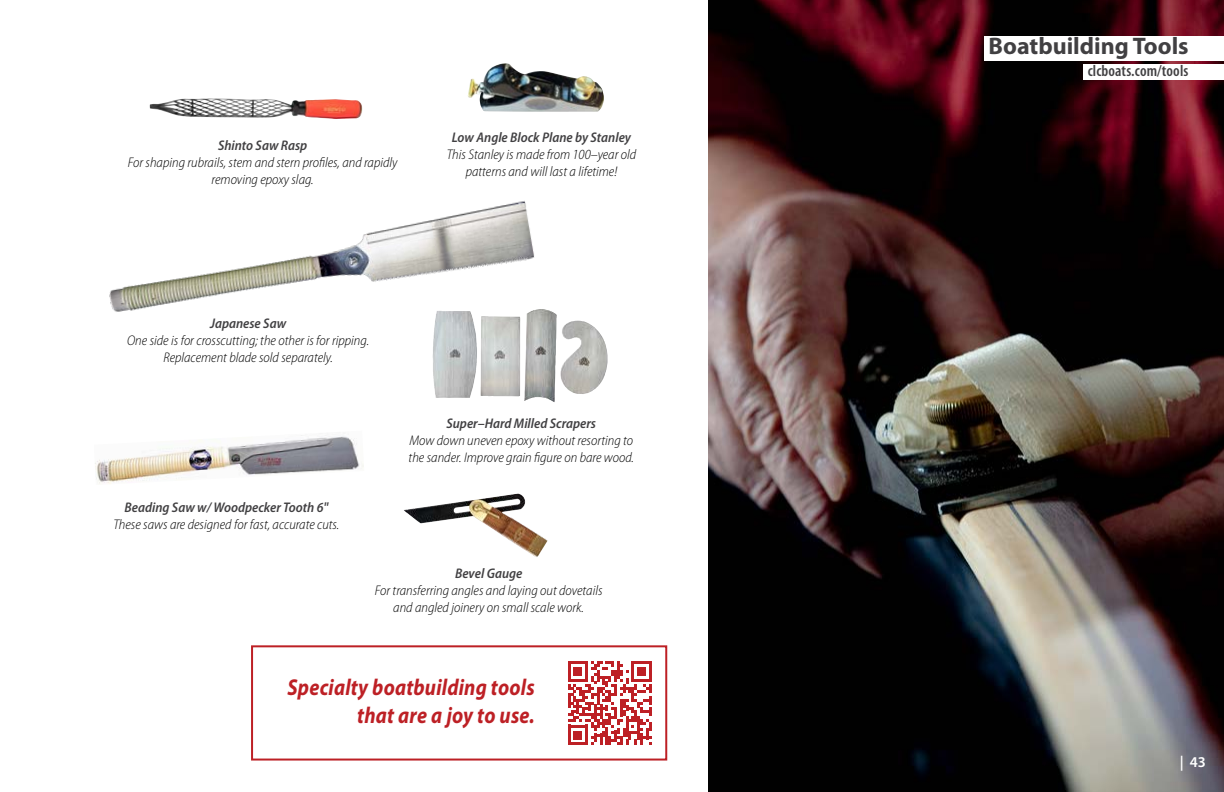
<style>
.page{position:relative;width:1224px;height:792px;background:#fff}
.page>*{position:absolute;margin:0;border:0;box-sizing:border-box;transform-origin:0 0}
.t1{font:700 24px "Myriad Pro";color:#414042}
.t2{font:italic 700 23px/28px "Myriad Pro";letter-spacing:.01em;color:#bd2025;text-align:right;scale:.87 1}
.t3{font:600 condensed 16px "Myriad Pro";letter-spacing:.01em;color:#414042}
.t4{font:600 15px "Myriad Pro";color:#fff}
.t5{font:italic 300 semi-condensed 14px/17px "Myriad Pro";color:#000;text-align:center}
.t6{font:italic 600 semi-condensed 14px "Myriad Pro";color:#414042}
</style>
<div class="page">
<img style="left:708px;top:0;width:516px;height:792px">
<img style="left:109px;top:201px;width:425px;height:111px">
<img style="left:432px;top:309px;width:141px;height:93px">
<img style="left:468px;top:63px;width:136px;height:49px">
<img style="left:150px;top:98px;width:212px;height:21px">
<img style="left:404px;top:494px;width:144px;height:63px">
<img style="left:95px;top:435px;width:269px;height:49px">
<div style="left:984px;top:36px;width:240px;height:24px;background:#fff"></div>
<div style="left:1083px;top:64px;width:141px;height:16px;background:#fff"></div>
<div style="left:251px;top:645px;width:416px;height:116px;border:2px solid #bd2025"></div>
<svg style="left:568px;top:661px;width:84px;height:84px"></svg>
<p class="t6" style="left:218px;top:138px;width:91px">Shinto Saw Rasp</p>
<p class="t5" style="left:128px;top:154px;width:271px">For shaping rubrails, stem and stern profiles, and rapidly removing epoxy slag.</p>
<p class="t6" style="left:452px;top:130px;width:181px">Low Angle Block Plane by Stanley</p>
<p class="t5" style="left:447px;top:146px;width:191px">This Stanley is made from 100–year old patterns and will last a lifetime!</p>
<p class="t6" style="left:210px;top:316px;width:78px">Japanese Saw</p>
<p class="t5" style="left:127px;top:333px;width:244px">One side is for crosscutting; the other is for ripping.<br>Replacement blade sold separately.</p>
<p class="t6" style="left:125px;top:500px;width:205px">Beading Saw w/ Woodpecker Tooth 6"</p>
<p class="t5" style="left:113px;top:516px;width:228px">These saws are designed for fast, accurate cuts.</p>
<p class="t6" style="left:447px;top:416px;width:151px">Super–Hard Milled Scrapers</p>
<p class="t5" style="left:409px;top:432px;width:227px;text-align:left">Mow down uneven epoxy without resorting to the sander. Improve grain figure on bare wood.</p>
<p class="t6" style="left:455px;top:565px;width:69px">Bevel Gauge</p>
<p class="t5" style="left:375px;top:582px;width:229px">For transferring angles and laying out dovetails and angled joinery on small scale work.</p>
<h2 class="t2" style="left:287px;top:674px;width:286px">Specialty boatbuilding tools that are a joy to use.</h2>
<h1 class="t1" style="left:989px;top:32px;width:202px">Boatbuilding Tools</h1>
<p class="t3" style="left:1088px;top:62px;width:102px">clcboats.com/tools</p>
<p class="t4" style="left:1180px;top:754px;width:28px">| 43</p>
</div>
